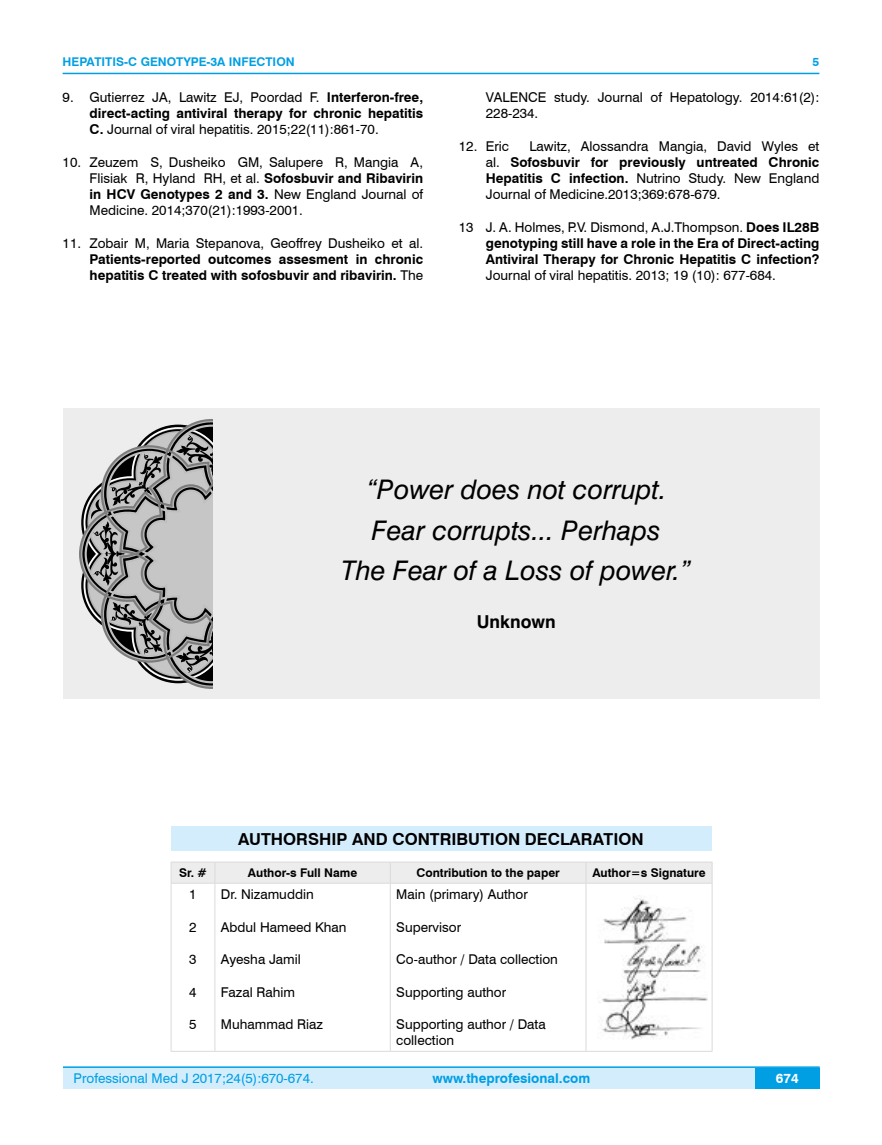
<style>
.page{position:relative;width:882px;height:1145px;background:#fff}
.page>*{position:absolute;margin:0;border:0;box-sizing:border-box;transform-origin:0 0}
.t1{font:italic 27px/40.5px "Swiss 721 BT";color:#000;text-align:center}
.t2{font:700 17.7px "Swiss 721 BT";color:#000}
.t3{font:700 16.5px "Swiss 721 BT";color:#000}
.t4{font:13.5px/16.2px "Swiss 721 BT";color:#000;text-align:justify}
.t5{font:700 13.5px/16.2px "Swiss 721 BT";color:#000}
.t6{font:13.5px "Swiss 721 BT";color:#009fe3}
.t7{font:700 13.5px "Swiss 721 BT";color:#009fe3}
.t8{font:700 13.5px "Swiss 721 BT";color:#fff}
.t9{font:700 12px "Swiss 721 BT";color:#000}
.t10{font:700 12px "Swiss 721 BT";color:#009fe3}
.s1{font-weight:700}
.s2{font-weight:400}
</style>
<div class="page">
<div style="left:63px;top:1067px;width:756px;height:21px;background:#d4edfc"></div>
<hr style="left:63px;top:1066px;width:756px;height:2px;background:#009fe3">
<div style="left:754px;top:1068px;width:65px;height:20px;background:#009fe3"></div>
<hr style="left:63px;top:73px;width:756px;height:1px;background:#009fe3">
<div style="left:171px;top:827px;width:540px;height:24px;background:#d4edfc"></div>
<hr style="left:171px;top:861px;width:44px;height:1px;background:#dadada">
<hr style="left:215px;top:861px;width:175px;height:1px;background:#dadada">
<hr style="left:390px;top:861px;width:195px;height:1px;background:#dadada">
<hr style="left:585px;top:861px;width:127px;height:1px;background:#dadada">
<div style="left:171px;top:862px;width:541px;height:21px;background:#ededed"></div>
<hr style="left:171px;top:883px;width:44px;height:1px;background:#dadada">
<hr style="left:171px;top:883px;width:1px;height:168px;background:#dadada">
<hr style="left:215px;top:883px;width:175px;height:1px;background:#dadada">
<hr style="left:214px;top:883px;width:1px;height:168px;background:#dadada">
<hr style="left:390px;top:883px;width:195px;height:1px;background:#dadada">
<hr style="left:390px;top:883px;width:1px;height:168px;background:#dadada">
<hr style="left:585px;top:883px;width:127px;height:1px;background:#dadada">
<hr style="left:585px;top:883px;width:1px;height:168px;background:#dadada">
<hr style="left:711px;top:883px;width:1px;height:168px;background:#dadada">
<hr style="left:171px;top:1051px;width:44px;height:1px;background:#dadada">
<hr style="left:215px;top:1051px;width:175px;height:1px;background:#dadada">
<hr style="left:390px;top:1051px;width:195px;height:1px;background:#dadada">
<hr style="left:585px;top:1051px;width:127px;height:1px;background:#dadada">
<img style="left:599px;top:898px;width:108px;height:142px">
<div style="left:63px;top:408px;width:756px;height:291px;background:#ededed"></div>
<svg style="left:79px;top:419px;width:134px;height:270px"></svg>
<svg style="left:176px;top:435px;width:37px;height:42px;background:#7f7f7f"></svg>
<svg style="left:110px;top:602px;width:52px;height:52px;background:#767676"></svg>
<svg style="left:175px;top:631px;width:38px;height:42px;background:#7e7e7e"></svg>
<svg style="left:89px;top:453px;width:73px;height:133px;background:#8f8f8f"></svg>
<p class="t10" style="left:63px;top:53px;width:233px">HEPATITIS-C GENOTYPE-3A INFECTION</p>
<p class="t4" style="left:90px;top:89px;width:335px;text-indent:-27px">9. Gutierrez JA, Lawitz EJ, Poordad F. <span class="s1">Interferon-free, direct-acting antiviral therapy for chronic hepatitis C.</span> Journal of viral hepatitis. 2015;22(11):861-70.</p>
<p class="t4" style="left:90px;top:153px;width:335px;text-indent:-27px">10. Zeuzem S, Dusheiko GM, Salupere R, Mangia A, Flisiak R, Hyland RH, et al. <span class="s1">Sofosbuvir and Ribavirin in HCV Genotypes 2 and 3.</span> New England Journal of Medicine. 2014;370(21):1993-2001.</p>
<p class="t4" style="left:63px;top:234px;width:362px">11. Zobair M, Maria Stepanova, Geoffrey Dusheiko et al.</p>
<p class="t5" style="left:90px;top:251px;width:335px">Patients-reported outcomes assesment in chronic hepatitis C treated with sofosbuvir and ribavirin. <span class="s2">The</span></p>
<p class="t10" style="left:812px;top:53px;width:8px">5</p>
<p class="t4" style="left:485px;top:89px;width:335px">VALENCE study. Journal of Hepatology. 2014:61(2):<br>228-234.</p>
<p class="t4" style="left:458px;top:137px;width:52px">12. Eric</p>
<p class="t4" style="left:485px;top:137px;width:335px;text-indent:43px">Lawitz, Alossandra Mangia, David Wyles et al. <span class="s1">Sofosbuvir for previously untreated Chronic Hepatitis C infection.</span> Nutrino Study. New England Journal of Medicine.2013;369:678-679.</p>
<p class="t5" style="left:485px;top:218px;width:335px;text-align:justify;text-indent:-27px"><span class="s2">13 J. A. Holmes, P.V. Dismond, A.J.Thompson.</span> Does IL28B genotyping still have a role in the Era of Direct-acting Antiviral Therapy for Chronic Hepatitis C infection?</p>
<p class="t4" style="left:485px;top:267px;width:291px">Journal of viral hepatitis. 2013; 19 (10): 677-684.</p>
<h1 class="t1" style="left:341px;top:468px;width:351px">“Power does not corrupt.<br>Fear corrupts... Perhaps<br>The Fear of a Loss of power.”</h1>
<h2 class="t2" style="left:476px;top:610px;width:80px">Unknown</h2>
<p class="t3" style="left:238px;top:828px;width:406px">AUTHORSHIP AND CONTRIBUTION DECLARATION</p>
<p class="t9" style="left:179px;top:864px;width:29px">Sr. #</p>
<p class="t9" style="left:248px;top:864px;width:111px">Author-s Full Name</p>
<p class="t9" style="left:416px;top:864px;width:145px">Contribution to the paper</p>
<p class="t9" style="left:592px;top:864px;width:115px">Author=s Signature</p>
<p class="t4" style="left:189px;top:886px;width:9px">1</p>
<p class="t4" style="left:189px;top:918px;width:9px">2</p>
<p class="t4" style="left:189px;top:951px;width:9px">3</p>
<p class="t4" style="left:189px;top:983px;width:9px">4</p>
<p class="t4" style="left:189px;top:1015px;width:9px">5</p>
<p class="t4" style="left:396px;top:886px;width:133px">Main (primary) Author</p>
<p class="t4" style="left:396px;top:918px;width:66px">Supervisor</p>
<p class="t4" style="left:396px;top:951px;width:163px">Co-author / Data collection</p>
<p class="t4" style="left:396px;top:983px;width:111px">Supporting author</p>
<p class="t4" style="left:396px;top:1015px;width:151px">Supporting author / Data collection</p>
<p class="t4" style="left:221px;top:886px;width:94px">Dr. Nizamuddin</p>
<p class="t4" style="left:221px;top:918px;width:127px">Abdul Hameed Khan</p>
<p class="t4" style="left:221px;top:951px;width:81px">Ayesha Jamil</p>
<p class="t4" style="left:221px;top:983px;width:76px">Fazal Rahim</p>
<p class="t4" style="left:221px;top:1015px;width:103px">Muhammad Riaz</p>
<p class="t6" style="left:74px;top:1069px;width:241px">Professional Med J 2017;24(5):670-674.</p>
<p class="t7" style="left:432px;top:1069px;width:159px">www.theprofesional.com</p>
<p class="t8" style="left:775px;top:1069px;width:24px">674</p>
</div>
